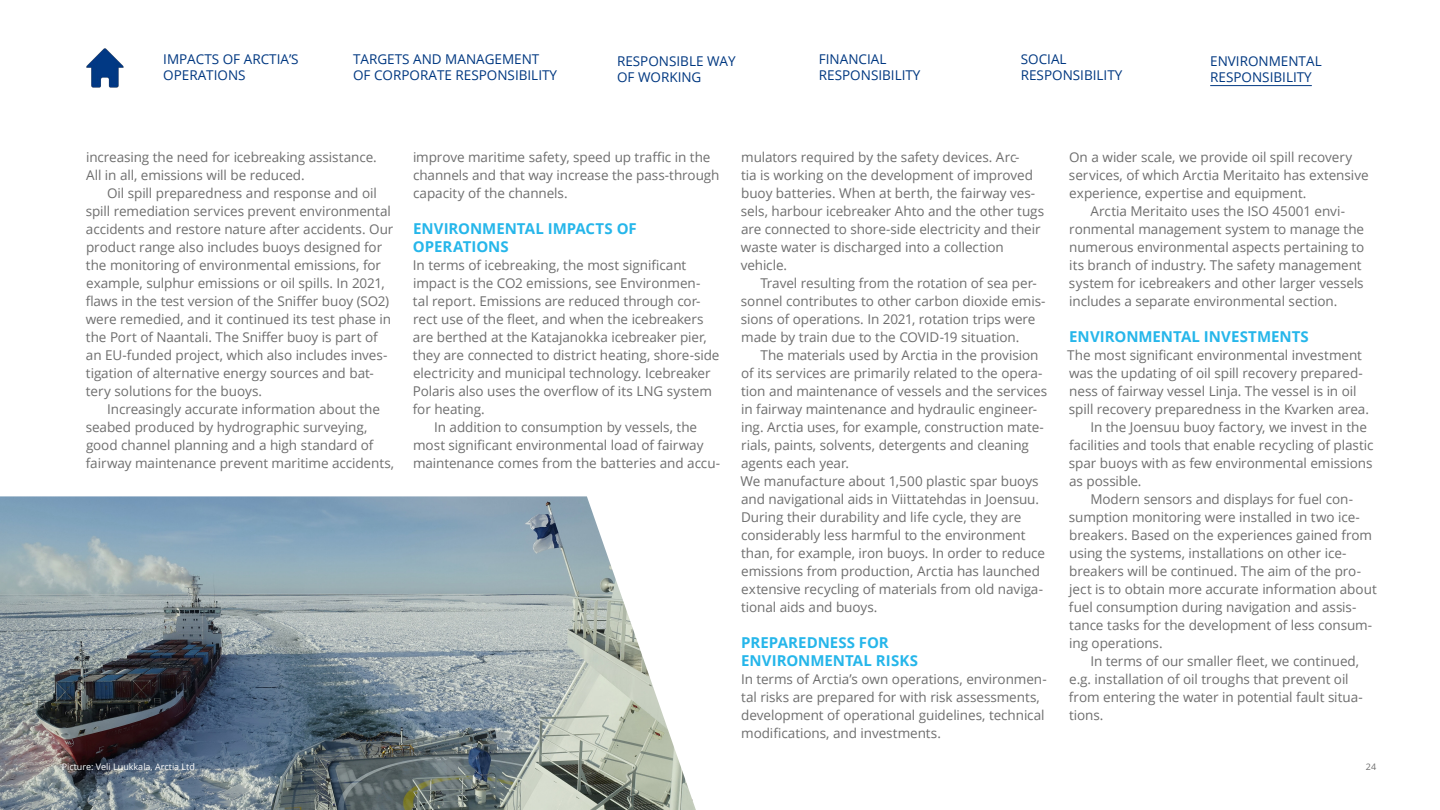
<style>
.page{position:relative;width:1440px;height:810px;background:#fff}
.page>*{position:absolute;margin:0;border:0;box-sizing:border-box;transform-origin:0 0}
.base_indent{font:700 15px/18px "Open Sans";color:#26b6ea}
.base_indent-2{font:13.5px/18px "Open Sans";letter-spacing:-.005em;color:#6e6e6e}
.Navit{font:13.5px/16.2px "Open Sans";color:#003881}
.t1{font:9px "Open Sans";color:#fff}
.t2{font:9px "Open Sans";color:#6e6e6e}
</style>
<div class="page">
<img style="left:0;top:496px;width:696px;height:314px">
<hr style="left:1210px;top:85px;width:101px;height:1px;background:#003881">
<img style="left:86px;top:48px;width:38px;height:40px">
<p class="Navit" style="left:163px;top:50px;width:137px">IMPACTS OF ARCTIA’S<br>OPERATIONS</p>
<p class="Navit" style="left:353px;top:50px;width:205px">TARGETS AND MANAGEMENT<br>OF CORPORATE RESPONSIBILITY</p>
<p class="Navit" style="left:617px;top:52px;width:120px">RESPONSIBLE WAY<br>OF WORKING</p>
<p class="Navit" style="left:819px;top:50px;width:103px">FINANCIAL<br>RESPONSIBILITY</p>
<p class="Navit" style="left:1020px;top:50px;width:103px">SOCIAL<br>RESPONSIBILITY</p>
<p class="Navit" style="left:1210px;top:52px;width:113px">ENVIRONMENTAL<br>RESPONSIBILITY</p>
<p class="base_indent-2" style="left:86px;top:148px;width:292px">increasing the need for icebreaking assistance.<br>All in all, emissions will be reduced.</p>
<p class="base_indent-2" style="left:86px;top:184px;width:309px;text-indent:22px">Oil spill preparedness and response and oil spill remediation services prevent environmental accidents and restore nature after accidents. Our product range also includes buoys designed for the monitoring of environmental emissions, for example, sulphur emissions or oil spills. In 2021, flaws in the test version of the Sniffer buoy (SO2) were remedied, and it continued its test phase in the Port of Naantali. The Sniffer buoy is part of an EU-funded project, which also includes inves&shy;tigation of alternative energy sources and bat&shy;tery solutions for the buoys.</p>
<p class="base_indent-2" style="left:86px;top:400px;width:310px;text-indent:21px">Increasingly accurate information about the seabed produced by hydrographic surveying, good channel planning and a high standard of fairway maintenance prevent maritime accidents,</p>
<p class="base_indent-2" style="left:413px;top:148px;width:308px">improve maritime safety, speed up traffic in the channels and that way increase the pass-through capacity of the channels.</p>
<p class="base_indent" style="left:413px;top:219px;width:225px">ENVIRONMENTAL IMPACTS OF<br>OPERATIONS</p>
<p class="base_indent-2" style="left:413px;top:256px;width:308px">In terms of icebreaking, the most significant impact is the CO2 emissions, see Environmen-<br>tal report. Emissions are reduced through cor&shy;rect use of the fleet, and when the icebreakers are berthed at the Katajanokka icebreaker pier, they are connected to district heating, shore-side electricity and municipal technology. Icebreaker Polaris also uses the overflow of its LNG system for heating.</p>
<p class="base_indent-2" style="left:413px;top:418px;width:308px;text-indent:21px">In addition to consumption by vessels, the most significant environmental load of fairway maintenance comes from the batteries and accu-</p>
<p class="t1" style="left:62px;top:760px;width:135px">Picture: Veli Luukkala, Arctia Ltd</p>
<p class="base_indent-2" style="left:740px;top:148px;width:305px">mulators required by the safety devices. Arc-<br>tia is working on the development of improved buoy batteries. When at berth, the fairway ves&shy;sels, harbour icebreaker Ahto and the other tugs are connected to shore-side electricity and their waste water is discharged into a collection vehicle.</p>
<p class="base_indent-2" style="left:741px;top:274px;width:306px;text-indent:20px">Travel resulting from the rotation of sea per&shy;sonnel contributes to other carbon dioxide emis&shy;sions of operations. In 2021, rotation trips were made by train due to the COVID-19 situation.</p>
<p class="base_indent-2" style="left:741px;top:346px;width:307px;text-indent:19px">The materials used by Arctia in the provision of its services are primarily related to the opera&shy;tion and maintenance of vessels and the services in fairway maintenance and hydraulic engineer&shy;ing. Arctia uses, for example, construction mate&shy;rials, paints, solvents, detergents and cleaning agents each year.</p>
<p class="base_indent-2" style="left:740px;top:472px;width:306px">We manufacture about 1,500 plastic spar buoys and navigational aids in Viittatehdas in Joensuu.<br>During their durability and life cycle, they are considerably less harmful to the environment than, for example, iron buoys. In order to reduce emissions from production, Arctia has launched extensive recycling of materials from old naviga&shy;tional aids and buoys.</p>
<p class="base_indent" style="left:741px;top:633px;width:178px">PREPAREDNESS FOR<br>ENVIRONMENTAL RISKS</p>
<p class="base_indent-2" style="left:741px;top:670px;width:307px">In terms of Arctia’s own operations, environmen&shy;tal risks are prepared for with risk assessments, development of operational guidelines, technical modifications, and investments.</p>
<p class="base_indent-2" style="left:1068px;top:148px;width:301px">On a wider scale, we provide oil spill recovery services, of which Arctia Meritaito has extensive experience, expertise and equipment.</p>
<p class="base_indent-2" style="left:1068px;top:202px;width:297px;text-indent:22px">Arctia Meritaito uses the ISO 45001 envi&shy;ronmental management system to manage the numerous environmental aspects pertaining to its branch of industry. The safety management system for icebreakers and other larger vessels includes a separate environmental section.</p>
<p class="base_indent" style="left:1069px;top:327px;width:241px">ENVIRONMENTAL INVESTMENTS</p>
<p class="base_indent-2" style="left:1067px;top:346px;width:303px">The most significant environmental investment was the updating of oil spill recovery prepared&shy;ness of fairway vessel Linja. The vessel is in oil spill recovery preparedness in the Kvarken area.</p>
<p class="base_indent-2" style="left:1068px;top:418px;width:306px;text-indent:21px">In the Joensuu buoy factory, we invest in the facilities and tools that enable recycling of plastic spar buoys with as few environmental emissions as possible.</p>
<p class="base_indent-2" style="left:1068px;top:490px;width:309px;text-indent:21px">Modern sensors and displays for fuel con&shy;sumption monitoring were installed in two ice&shy;breakers. Based on the experiences gained from using the systems, installations on other ice&shy;breakers will be continued. The aim of the pro&shy;ject is to obtain more accurate information about fuel consumption during navigation and assis&shy;tance tasks for the development of less consum&shy;ing operations.</p>
<p class="base_indent-2" style="left:1068px;top:652px;width:295px;text-indent:21px">In terms of our smaller fleet, we continued, e.g. installation of oil troughs that prevent oil from entering the water in potential fault situa&shy;tions.</p>
<p class="t2" style="left:1365px;top:761px;width:12px">24</p>
</div>
